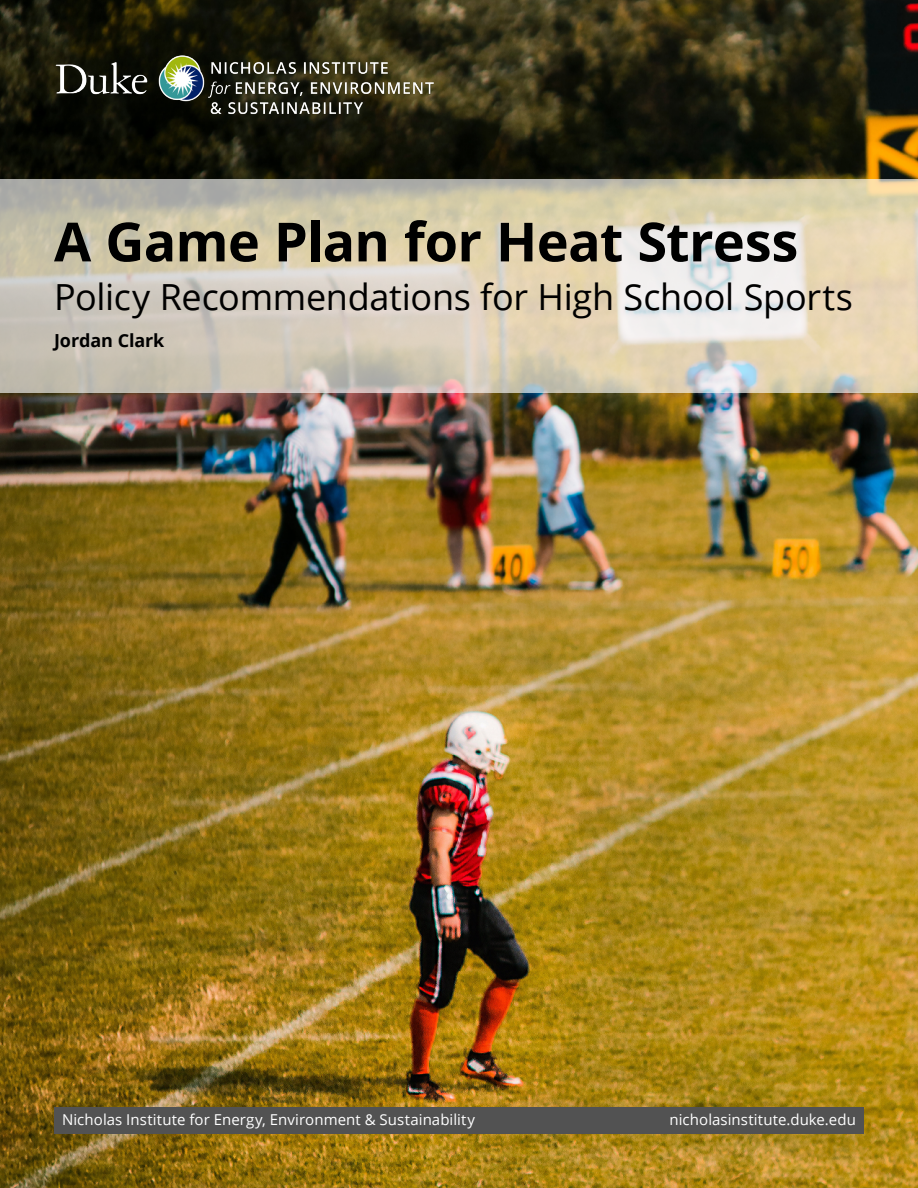
<style>
.page{position:relative;width:918px;height:1188px;background:#fff}
.page>*{position:absolute;margin:0;border:0;box-sizing:border-box;transform-origin:0 0}
.Report_Cover_Title{font:700 54px "Open Sans";letter-spacing:-.01em;color:#000}
.Report_Cover_Subtitl{font:36px "Open Sans";letter-spacing:-.01em;color:#000}
.Report_Cover_Authors{font:700 18px "Open Sans";letter-spacing:-.005em;color:#000}
.URL{font:15px "Open Sans";letter-spacing:.005em;color:#fff}
</style>
<div class="page">
<img style="left:0;top:0;width:918px;height:1188px">
<svg style="left:0;top:179px;width:918px;height:214px;background:#d6ceb9"></svg>
<div style="left:54px;top:1107px;width:810px;height:27px;background:#525252"></div>
<img style="left:54px;top:55px;width:381px;height:60px">
<p class="Report_Cover_Title" style="left:54px;top:204px;width:746px">A Game Plan for Heat Stress</p>
<p class="Report_Cover_Subtitl" style="left:54px;top:272px;width:800px">Policy Recommendations for High School Sports</p>
<p class="Report_Cover_Authors" style="left:54px;top:328px;width:112px">Jordan Clark</p>
<p class="URL" style="left:62px;top:1110px;width:414px">Nicholas Institute for Energy, Environment &amp; Sustainability</p>
<p class="URL" style="left:670px;top:1110px;width:188px">nicholasinstitute.duke.edu</p>
</div>
